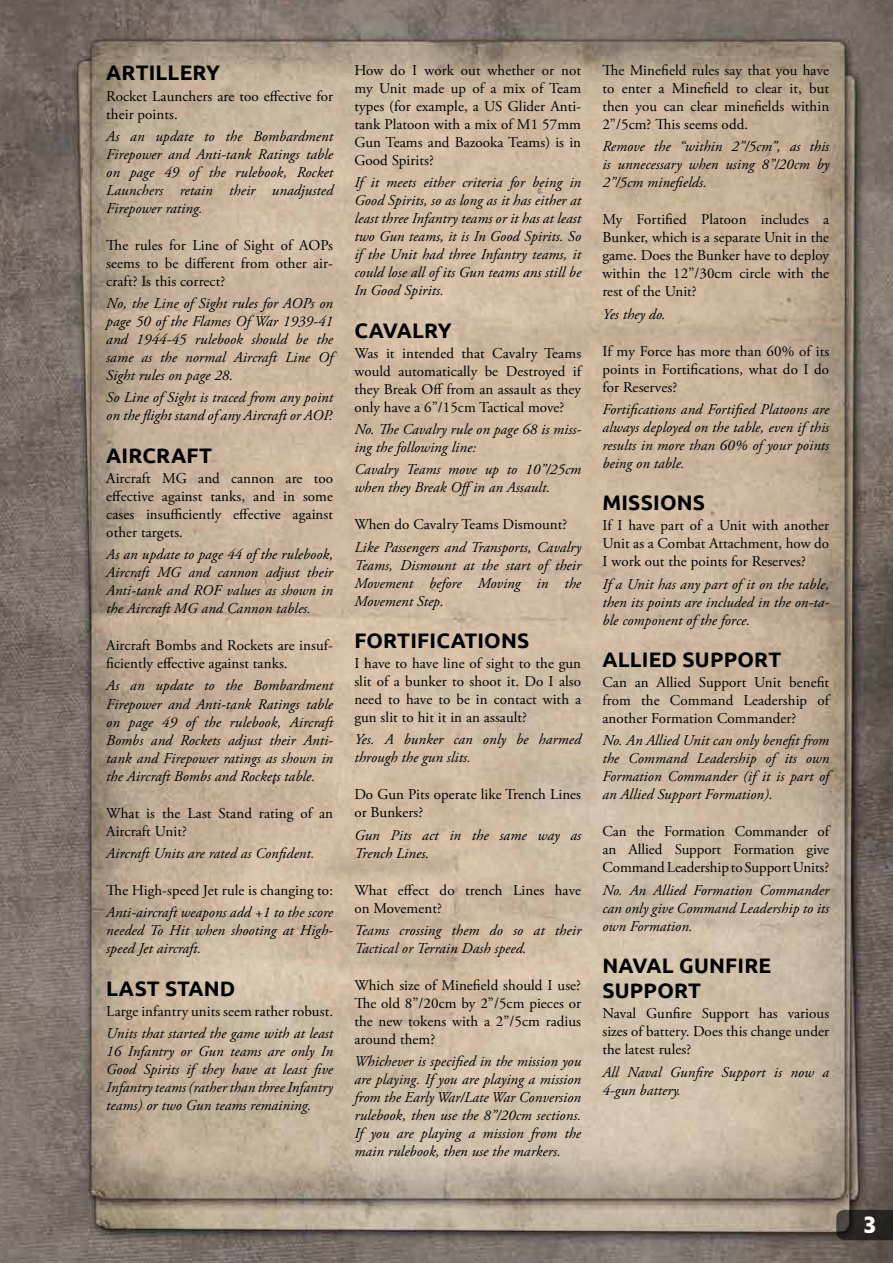
<style>
.page{position:relative;width:893px;height:1263px;background:#fff}
.page>*{position:absolute;margin:0;border:0;box-sizing:border-box;transform-origin:0 0}
.t1{font:700 21px/25.2px "Ubuntu";letter-spacing:.01em;color:#000}
.t2{font:700 21px "Penumbra Flare Std";color:#fff}
.t3{font:italic 15px/18px "Adobe Garamond Pro";letter-spacing:.005em;color:#000;text-align:justify}
.t4{font:15px/18px "Adobe Garamond Pro";letter-spacing:.005em;color:#000;text-align:justify}
</style>
<div class="page">
<img style="left:0;top:0;width:893px;height:1263px">
<svg style="left:836px;top:1210px;width:57px;height:30px;background:#2d2926"></svg>
<h1 class="t1" style="left:106px;top:60px;width:115px">ARTILLERY</h1>
<p class="t4" style="left:106px;top:87px;width:228px">Rocket Launchers are too effective for their points.</p>
<p class="t3" style="left:106px;top:127px;width:228px">As an update to the Bombardment Firepower and Anti-tank Ratings table on page 49 of the rulebook, Rocket Launchers retain their unadjusted Firepower rating.</p>
<p class="t4" style="left:106px;top:237px;width:228px">The rules for Line of Sight of AOPs seems to be different from other air&shy;craft? Is this correct?</p>
<p class="t3" style="left:106px;top:295px;width:228px">No, the Line of Sight rules for AOPs on page 50 of the Flames Of War 1939-41 and 1944-45 rulebook should be the same as the normal Aircraft Line Of Sight rules on page 28.</p>
<p class="t3" style="left:106px;top:389px;width:228px">So Line of Sight is traced from any point on the flight stand of any Aircraft or AOP.</p>
<h1 class="t1" style="left:106px;top:442px;width:107px">AIRCRAFT</h1>
<p class="t4" style="left:106px;top:470px;width:228px">Aircraft MG and cannon are too effective against tanks, and in some cases insufficiently effective against other targets.</p>
<p class="t3" style="left:106px;top:546px;width:228px">As an update to page 44 of the rulebook, Aircraft MG and cannon adjust their Anti-tank and ROF values as shown in the Aircraft MG and Cannon tables.</p>
<p class="t4" style="left:106px;top:637px;width:228px">Aircraft Bombs and Rockets are insuf&shy;ficiently effective against tanks.</p>
<p class="t3" style="left:106px;top:677px;width:228px">As an update to the Bombardment Firepower and Anti-tank Ratings table on page 49 of the rulebook, Aircraft Bombs and Rockets adjust their Anti&shy;tank and Firepower ratings as shown in the Aircraft Bombs and Rockets table.</p>
<p class="t4" style="left:106px;top:804px;width:228px">What is the Last Stand rating of an<br>Aircraft Unit?</p>
<p class="t3" style="left:106px;top:844px;width:210px">Aircraft Units are rated as Confident.</p>
<p class="t4" style="left:106px;top:882px;width:228px">The High-speed Jet rule is changing to:</p>
<p class="t3" style="left:106px;top:904px;width:228px">Anti-aircraft weapons add +1 to the score needed To Hit when shooting at High&shy;speed Jet aircraft.</p>
<h1 class="t1" style="left:106px;top:975px;width:131px">LAST STAND</h1>
<p class="t4" style="left:106px;top:1002px;width:228px">Large infantry units seem rather robust.</p>
<p class="t3" style="left:106px;top:1024px;width:228px">Units that started the game with at least 16 Infantry or Gun teams are only In Good Spirits if they have at least five Infantry teams (rather than three Infantry teams) or two Gun teams remaining.</p>
<p class="t4" style="left:354px;top:62px;width:228px">How do I work out whether or not my Unit made up of a mix of Team types (for example, a US Glider Anti&shy;tank Platoon with a mix of M1 57mm Gun Teams and Bazooka Teams) is in Good Spirits?</p>
<p class="t3" style="left:354px;top:174px;width:228px">If it meets either criteria for being in Good Spirits, so as long as it has either at least three Infantry teams or it has at least two Gun teams, it is In Good Spirits. So if the Unit had three Infantry teams, it could lose all of its Gun teams ans still be In Good Spirits.</p>
<h1 class="t1" style="left:354px;top:317px;width:99px">CAVALRY</h1>
<p class="t4" style="left:354px;top:344px;width:228px">Was it intended that Cavalry Teams would automatically be Destroyed if they Break Off from an assault as they only have a 6”/15cm Tactical move?</p>
<p class="t3" style="left:354px;top:420px;width:228px">No. The Cavalry rule on page 68 is miss&shy;ing the following line:</p>
<p class="t3" style="left:354px;top:461px;width:228px">Cavalry Teams move up to 10”/25cm when they Break Offin an Assault.</p>
<p class="t4" style="left:354px;top:516px;width:214px">When do Cavalry Teams Dismount?</p>
<p class="t3" style="left:354px;top:538px;width:228px">Like Passengers and Transports, Cavalry Teams, Dismount at the start of their Movement before Moving in the Movement Step.</p>
<h1 class="t1" style="left:354px;top:627px;width:177px">FORTIFICATIONS</h1>
<p class="t4" style="left:354px;top:655px;width:228px">I have to have line of sight to the gun slit of a bunker to shoot it. Do I also need to have to be in contact with a gun slit to hit it in an assault?</p>
<p class="t3" style="left:354px;top:731px;width:228px">Yes. A bunker can only be harmed through the gun slits.</p>
<p class="t4" style="left:354px;top:786px;width:228px">Do Gun Pits operate like Trench Lines or Bunkers?</p>
<p class="t3" style="left:354px;top:826px;width:228px">Gun Pits act in the same way as<br>Trench Lines.</p>
<p class="t4" style="left:354px;top:881px;width:228px">What effect do trench Lines have on Movement?</p>
<p class="t3" style="left:354px;top:921px;width:228px">Teams crossing them do so at their<br>Tactical or Terrain Dash speed.</p>
<p class="t4" style="left:354px;top:977px;width:228px">Which size of Minefield should I use?<br>The old 8”/20cm by 2”/5cm pieces or the new tokens with a 2”/5cm radius around them?</p>
<p class="t3" style="left:354px;top:1053px;width:228px">Whichever is specified in the mission you are playing. If you are playing a mission from the Early War/Late War Conversion rulebook, then use the 8”/20cm sections.<br>If you are playing a mission from the main rulebook, then use the markers.</p>
<p class="t4" style="left:602px;top:62px;width:228px">The Minefield rules say that you have to enter a Minefield to clear it, but then you can clear minefields within 2”/5cm? This seems odd.</p>
<p class="t3" style="left:602px;top:138px;width:228px">Remove the “within 2”/5cm”, as this is unnecessary when using 8”/20cm by 2”/5cm minefields.</p>
<p class="t4" style="left:602px;top:211px;width:228px">My Fortified Platoon includes a Bunker, which is a separate Unit in the game. Does the Bunker have to deploy within the 12”/30cm circle with the rest of the Unit?</p>
<p class="t3" style="left:602px;top:305px;width:65px">Yes they do.</p>
<p class="t4" style="left:602px;top:343px;width:228px">If my Force has more than 60% of its points in Fortifications, what do I do for Reserves?</p>
<p class="t3" style="left:602px;top:401px;width:228px">Fortifications and Fortified Platoons are always deployed on the table, even if this results in more than 60% of your points being on table.</p>
<h1 class="t1" style="left:602px;top:490px;width:104px">MISSIONS</h1>
<p class="t4" style="left:602px;top:517px;width:228px">If I have part of a Unit with another Unit as a Combat Attachment, how do I work out the points for Reserves?</p>
<p class="t3" style="left:602px;top:575px;width:228px">If a Unit has any part of it on the table, then its points are included in the on-ta&shy;ble component of the force.</p>
<h1 class="t1" style="left:602px;top:646px;width:180px">ALLIED SUPPORT</h1>
<p class="t4" style="left:602px;top:674px;width:228px">Can an Allied Support Unit benefit from the Command Leadership of another Formation Commander?</p>
<p class="t3" style="left:602px;top:732px;width:228px">No. An Allied Unit can only benefit from the Command Leadership of its own Formation Commander (if it is part of an Allied Support Formation).</p>
<p class="t4" style="left:602px;top:823px;width:228px">Can the Formation Commander of an Allied Support Formation give Command Leadership to Support Units?</p>
<p class="t3" style="left:602px;top:881px;width:228px">No. An Allied Formation Commander can only give Command Leadership to its own Formation.</p>
<h1 class="t1" style="left:602px;top:952px;width:170px">NAVAL GUNFIRE<br>SUPPORT</h1>
<p class="t4" style="left:602px;top:1005px;width:228px">Naval Gunfire Support has various sizes of battery. Does this change under the latest rules?</p>
<p class="t3" style="left:602px;top:1063px;width:228px">All Naval Gunfire Support is now a<br>4-gun battery.</p>
<h1 class="t2" style="left:864px;top:1211px;width:13px">3</h1>
</div>
